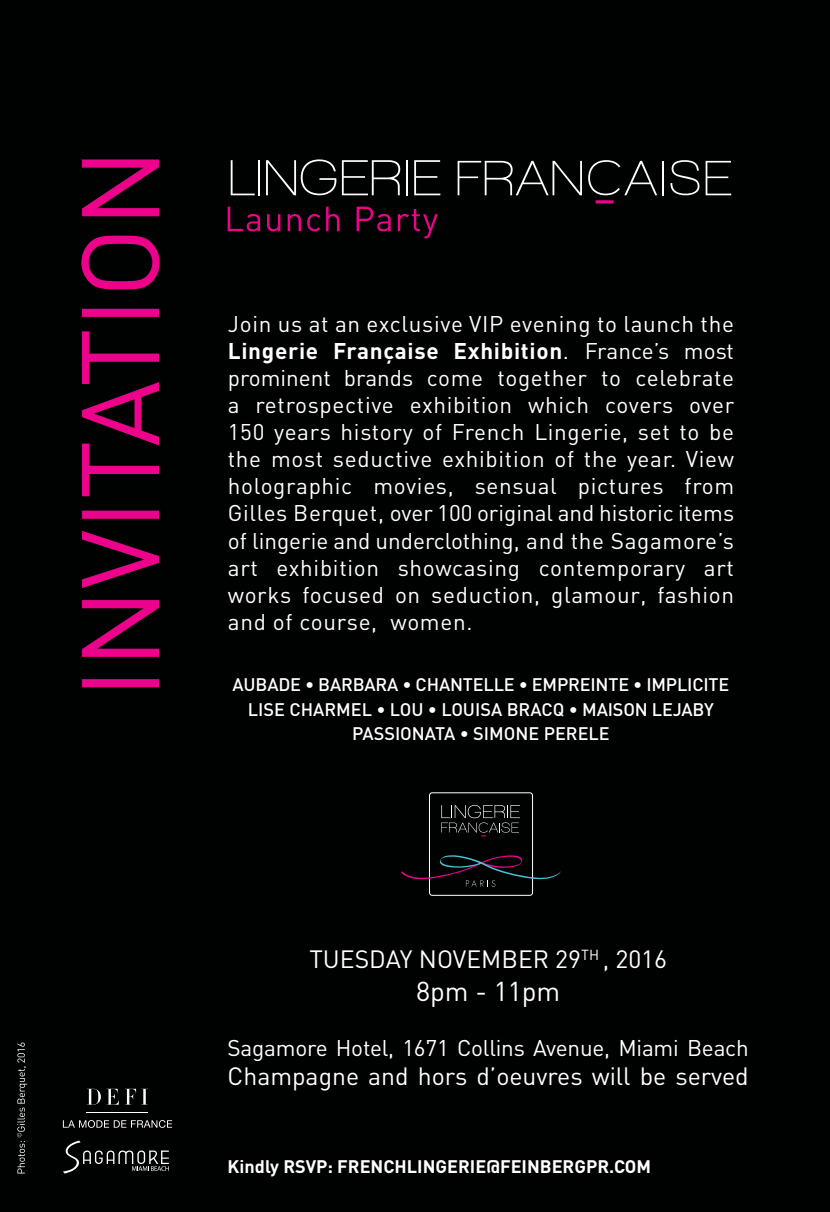
<style>
.page{position:relative;width:830px;height:1212px;background:#fff}
.page>*{position:absolute;margin:0;border:0;box-sizing:border-box;transform-origin:0 0}
.t1{font:27px "DIN";color:#fff}
.t2{font:24.75px "DIN";color:#fff}
.t3{font:22.5px/27px "DIN";letter-spacing:.02em;color:#fff;text-align:justify}
.t4{font:22.5px "DIN";letter-spacing:-.01em;color:#fff}
.t5{font:500 18px/24.8px "DIN";letter-spacing:-.01em;color:#fff;text-align:center}
.t6{font:700 18px "DIN";color:#fff}
.s1{font-weight:700}
</style>
<div class="page">
<div style="left:0;top:0;width:829px;height:1212px;background:#000101"></div>
<svg style="left:230px;top:160px;width:24px;height:35px"></svg>
<hr style="left:258px;top:160px;width:2px;height:35px;background:#fff">
<svg style="left:266px;top:159px;width:70px;height:36px"></svg>
<svg style="left:342px;top:160px;width:58px;height:35px"></svg>
<hr style="left:405px;top:160px;width:2px;height:35px;background:#fff">
<svg style="left:414px;top:160px;width:26px;height:35px"></svg>
<svg style="left:588px;top:160px;width:69px;height:35px"></svg>
<hr style="left:662px;top:161px;width:2px;height:34px;background:#fff">
<svg style="left:670px;top:160px;width:29px;height:35px"></svg>
<svg style="left:705px;top:161px;width:25px;height:34px"></svg>
<hr style="left:595px;top:200px;width:18px;height:3px;background:#ed028c">
<svg style="left:457px;top:161px;width:124px;height:34px"></svg>
<div style="left:429px;top:792px;width:103px;height:103px;border:1px solid #fff;border-radius:3px"></div>
<svg style="left:401px;top:854px;width:159px;height:33px"></svg>
<svg style="left:441px;top:805px;width:79px;height:31px"></svg>
<svg style="left:227px;top:207px;width:210px;height:31px"></svg>
<svg style="left:63px;top:1140px;width:106px;height:33px"></svg>
<svg style="left:87px;top:1089px;width:32px;height:16px"></svg>
<svg style="left:125px;top:1089px;width:23px;height:16px"></svg>
<hr style="left:87px;top:1112px;width:61px;height:1px;background:#fff">
<svg style="left:63px;top:1120px;width:109px;height:8px"></svg>
<svg style="left:17px;top:1042px;width:10px;height:131px"></svg>
<svg style="left:81px;top:159px;width:79px;height:528px"></svg>
<p class="t3" style="left:228px;top:310px;width:507px">Join us at an exclusive VIP evening to launch the <span class="s1">Lingerie Française Exhibition</span>. France’s most prominent brands come together to celebrate a retrospective exhibition which covers over 150 years history of French Lingerie, set to be the most seductive exhibition of the year. View holographic movies, sensual pictures from Gilles Berquet, over 100 original and historic items of lingerie and underclothing, and the Sagamore’s art exhibition showcasing contemporary art works focused on seduction, glamour, fashion and of course, women.</p>
<p class="t5" style="left:232px;top:671px;width:498px">AUBADE • BARBARA • CHANTELLE • EMPREINTE • IMPLICITE<br>LISE CHARMEL • LOU • LOUISA BRACQ • MAISON LEJABY<br>PASSIONATA • SIMONE PERELE</p>
<p class="t2" style="left:309px;top:944px;width:359px">tuesday Novemb er 29<sup>th</sup> , 2016</p>
<p class="t1" style="left:416px;top:974px;width:146px">8pm - 11pm</p>
<p class="t4" style="left:227px;top:1033px;width:522px">Sagamore Hotel, 1671 Collins Avenue, Miami Beach</p>
<p class="t2" style="left:227px;top:1060px;width:522px">Champagne and hors d’oeuvres will be served</p>
<p class="t6" style="left:227px;top:1155px;width:425px">Kindly RSVP: FRENCHLINGERIE@FEINBERGPR.COM</p>
</div>
